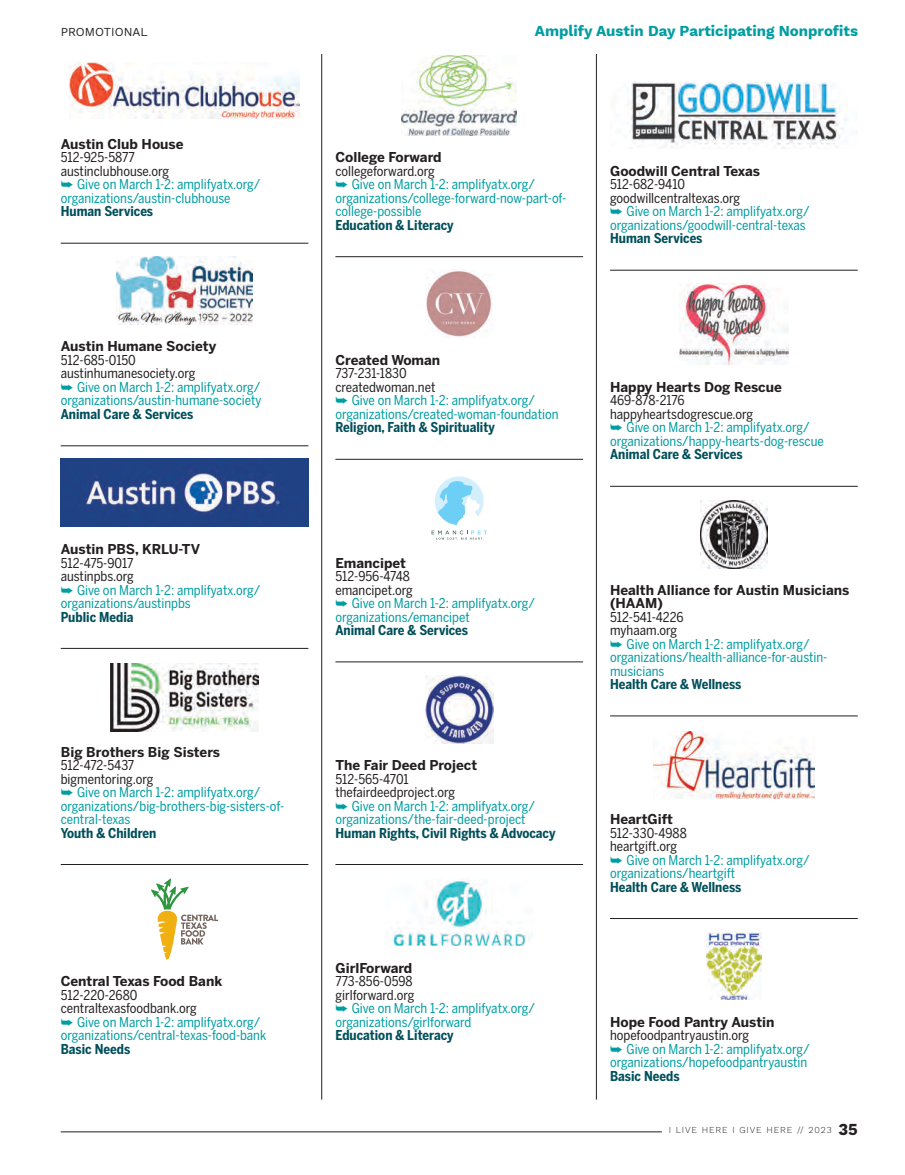
<style>
.page{position:relative;width:905px;height:1175px;background:#fff}
.page>*{position:absolute;margin:0;border:0;box-sizing:border-box;transform-origin:0 0}
.t1{font:700 15px "Work Sans";color:#009da1}
.t2{font:13.5px/13.5px "Benton Sans Condensed";color:#009da1}
.t3{font:700 13.5px/13.5px "Benton Sans";color:#231f20}
.t4{font:700 13.5px "Benton Sans Condensed";color:#004f5a}
.t5{font:12px "Work Sans";color:#231f20}
.t6{font:300 9px "Work Sans";letter-spacing:.1em;color:#231f20}
.s1{color:#231f20}
.s2{font-weight:700;font-size:16.5px}
</style>
<div class="page">
<hr style="left:61px;top:1131px;width:600px;height:1px;background:#231f20">
<hr style="left:321px;top:54px;width:1px;height:1045px;background:#231f20">
<hr style="left:596px;top:54px;width:1px;height:1045px;background:#231f20">
<img style="left:70px;top:62px;width:229px;height:57px">
<hr style="left:61px;top:243px;width:247px;height:1px;background:#231f20">
<img style="left:116px;top:257px;width:137px;height:67px">
<hr style="left:61px;top:445px;width:247px;height:1px;background:#231f20">
<img style="left:61px;top:459px;width:247px;height:67px">
<hr style="left:61px;top:648px;width:247px;height:1px;background:#231f20">
<img style="left:111px;top:663px;width:147px;height:68px">
<hr style="left:61px;top:864px;width:247px;height:1px;background:#231f20">
<svg style="left:151px;top:878px;width:67px;height:81px"></svg>
<img style="left:401px;top:55px;width:115px;height:80px">
<hr style="left:335px;top:256px;width:248px;height:1px;background:#231f20">
<img style="left:425px;top:269px;width:68px;height:68px">
<hr style="left:335px;top:459px;width:248px;height:1px;background:#231f20">
<svg style="left:431px;top:476px;width:56px;height:64px"></svg>
<hr style="left:335px;top:661px;width:248px;height:1px;background:#231f20">
<img style="left:425px;top:675px;width:68px;height:68px">
<hr style="left:335px;top:864px;width:248px;height:1px;background:#231f20">
<img style="left:391px;top:881px;width:141px;height:64px">
<img style="left:628px;top:81px;width:229px;height:68px">
<hr style="left:610px;top:270px;width:247px;height:1px;background:#231f20">
<img style="left:679px;top:284px;width:109px;height:80px">
<hr style="left:610px;top:486px;width:247px;height:1px;background:#231f20">
<img style="left:700px;top:501px;width:67px;height:67px">
<hr style="left:610px;top:715px;width:247px;height:1px;background:#231f20">
<img style="left:653px;top:731px;width:161px;height:68px">
<hr style="left:610px;top:918px;width:247px;height:1px;background:#231f20">
<img style="left:706px;top:932px;width:55px;height:67px">
<p class="t5" style="left:61px;top:23px;width:88px">PROMOTIONAL</p>
<p class="t1" style="left:535px;top:19px;width:324px">Amplify Austin Day Participating Nonprofits</p>
<p class="t3" style="left:61px;top:137px;width:124px">Austin Club House</p>
<p class="t2" style="left:61px;top:151px;width:201px"><span class="s1">512-925-5877<br>austinclubhouse.org<br></span>➥ Give on March 1-2: amplifyatx.org/ organizations/austin-clubhouse</p>
<p class="t4" style="left:61px;top:203px;width:94px">Human Services</p>
<p class="t3" style="left:61px;top:339px;width:157px">Austin Humane Society</p>
<p class="t2" style="left:61px;top:353px;width:202px"><span class="s1">512-685-0150 austinhumanesociety.org<br></span>➥ Give on March 1-2: amplifyatx.org/ organizations/austin-humane-society</p>
<p class="t4" style="left:61px;top:405px;width:134px">Animal Care &amp; Services</p>
<p class="t3" style="left:61px;top:542px;width:141px">Austin PBS, KRLU-TV</p>
<p class="t2" style="left:61px;top:556px;width:201px"><span class="s1">512-475-9017<br>austinpbs.org<br></span>➥ Give on March 1-2: amplifyatx.org/ organizations/austinpbs</p>
<p class="t4" style="left:61px;top:608px;width:74px">Public Media</p>
<p class="t3" style="left:61px;top:744px;width:161px">Big Brothers Big Sisters</p>
<p class="t2" style="left:61px;top:758px;width:225px"><span class="s1">512-472-5437<br>bigmentoring.org<br></span>➥ Give on March 1-2: amplifyatx.org/ organizations/big-brothers-big-sisters-of&shy;central-texas</p>
<p class="t4" style="left:61px;top:824px;width:97px">Youth &amp; Children</p>
<p class="t3" style="left:61px;top:974px;width:163px">Central Texas Food Bank</p>
<p class="t2" style="left:61px;top:988px;width:207px"><span class="s1">512-220-2680 centraltexasfoodbank.org<br></span>➥ Give on March 1-2: amplifyatx.org/ organizations/central-texas-food-bank</p>
<p class="t4" style="left:61px;top:1040px;width:71px">Basic Needs</p>
<p class="t3" style="left:335px;top:150px;width:108px">College Forward</p>
<p class="t2" style="left:335px;top:164px;width:232px"><span class="s1">collegeforward.org<br></span>➥ Give on March 1-2: amplifyatx.org/ organizations/college-forward-now-part-of&shy;college-possible</p>
<p class="t4" style="left:335px;top:216px;width:120px">Education &amp; Literacy</p>
<p class="t3" style="left:610px;top:164px;width:151px">Goodwill Central Texas</p>
<p class="t2" style="left:610px;top:178px;width:201px"><span class="s1">512-682-9410 goodwillcentraltexas.org<br></span>➥ Give on March 1-2: amplifyatx.org/ organizations/goodwill-central-texas</p>
<p class="t4" style="left:610px;top:230px;width:94px">Human Services</p>
<p class="t3" style="left:335px;top:353px;width:106px">Created Woman</p>
<p class="t2" style="left:335px;top:367px;width:224px"><span class="s1">737-231-1830<br>createdwoman.net<br></span>➥ Give on March 1-2: amplifyatx.org/ organizations/created-woman-foundation</p>
<p class="t4" style="left:335px;top:419px;width:161px">Religion, Faith &amp; Spirituality</p>
<p class="t3" style="left:335px;top:555px;width:72px">Emancipet</p>
<p class="t2" style="left:335px;top:569px;width:201px"><span class="s1">512-956-4748<br>emancipet.org<br></span>➥ Give on March 1-2: amplifyatx.org/ organizations/emancipet</p>
<p class="t4" style="left:335px;top:621px;width:134px">Animal Care &amp; Services</p>
<p class="t3" style="left:335px;top:758px;width:143px">The Fair Deed Project</p>
<p class="t2" style="left:335px;top:772px;width:201px"><span class="s1">512-565-4701<br>thefairdeedproject.org<br></span>➥ Give on March 1-2: amplifyatx.org/ organizations/the-fair-deed-project</p>
<p class="t4" style="left:335px;top:824px;width:221px">Human Rights, Civil Rights &amp; Advocacy</p>
<p class="t3" style="left:335px;top:960px;width:78px">GirlForward</p>
<p class="t2" style="left:335px;top:974px;width:201px"><span class="s1">773-856-0598<br>girlforward.org<br></span>➥ Give on March 1-2: amplifyatx.org/ organizations/girlforward</p>
<p class="t4" style="left:335px;top:1026px;width:120px">Education &amp; Literacy</p>
<p class="t3" style="left:610px;top:380px;width:173px">Happy Hearts Dog Rescue</p>
<p class="t2" style="left:610px;top:394px;width:215px"><span class="s1">469-878-2176 happyheartsdogrescue.org<br></span>➥ Give on March 1-2: amplifyatx.org/ organizations/happy-hearts-dog-rescue</p>
<p class="t4" style="left:610px;top:446px;width:134px">Animal Care &amp; Services</p>
<p class="t3" style="left:610px;top:582px;width:241px">Health Alliance for Austin Musicians (HAAM)</p>
<p class="t2" style="left:610px;top:610px;width:219px"><span class="s1">512-541-4226<br>myhaam.org<br></span>➥ Give on March 1-2: amplifyatx.org/ organizations/health-alliance-for-austin&shy;musicians</p>
<p class="t4" style="left:610px;top:675px;width:133px">Health Care &amp; Wellness</p>
<p class="t3" style="left:610px;top:812px;width:64px">HeartGift</p>
<p class="t2" style="left:610px;top:826px;width:201px"><span class="s1">512-330-4988<br>heartgift.org<br></span>➥ Give on March 1-2: amplifyatx.org/ organizations/heartgift</p>
<p class="t4" style="left:610px;top:878px;width:133px">Health Care &amp; Wellness</p>
<p class="t3" style="left:610px;top:1014px;width:166px">Hope Food Pantry Austin</p>
<p class="t2" style="left:610px;top:1028px;width:201px"><span class="s1">hopefoodpantryaustin.org<br></span>➥ Give on March 1-2: amplifyatx.org/ organizations/hopefoodpantryaustin</p>
<p class="t4" style="left:610px;top:1067px;width:71px">Basic Needs</p>
<p class="t6" style="left:668px;top:1124px;width:190px">I LIVE HERE I GIVE HERE // 2023 <span class="s2">35</span></p>
</div>
